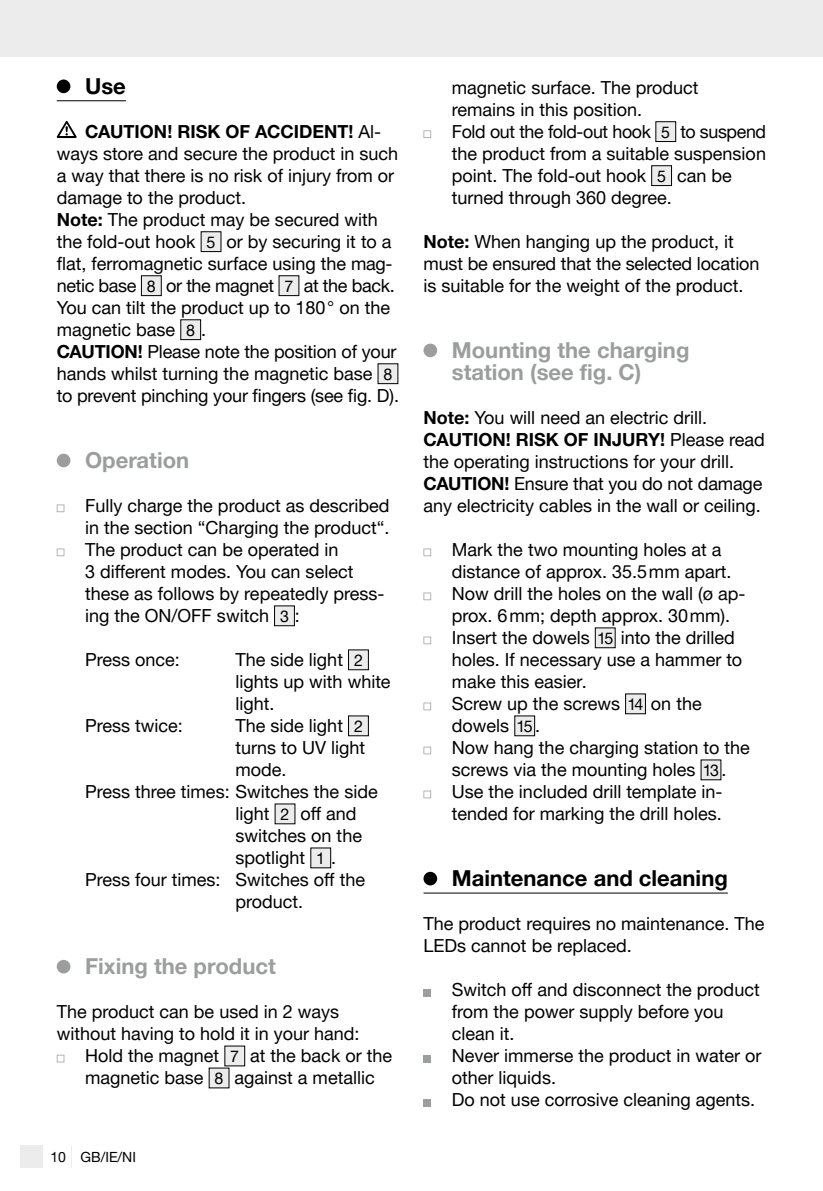
<style>
.page{position:relative;width:823px;height:1191px;background:#fff}
.page>*{position:absolute;margin:0;border:0;box-sizing:border-box;transform-origin:0 0}
.t1{font:700 22px/22px "Helvetica Neue Parkside";color:#9c9d9d}
.t2{font:700 22px "Helvetica Neue Parkside";color:#000}
.t3{font:18px/22px "Helvetica Neue Parkside";color:#000}
.t4{font:14px "Helvetica Neue Parkside";color:#000}
.s1{font-weight:700}
.s2{font-size:16px}
</style>
<div class="page">
<div style="left:0;top:0;width:822px;height:57px;background:#ececec"></div>
<div style="left:20px;top:1145px;width:23px;height:23px;background:#ececec"></div>
<svg style="left:71px;top:1146px;width:1px;height:22px"></svg>
<hr style="left:57px;top:100px;width:69px;height:1px;background:#000">
<div style="left:57px;top:79px;width:13px;height:14px;background:#000;border-radius:50%"></div>
<svg style="left:57px;top:121px;width:20px;height:17px"></svg>
<div style="left:201px;top:232px;width:20px;height:20px;background:#ececec"></div>
<div style="left:200px;top:231px;width:21px;height:21px;border:1px solid #000"></div>
<div style="left:141px;top:276px;width:20px;height:20px;background:#ececec"></div>
<div style="left:141px;top:275px;width:21px;height:21px;border:1px solid #000"></div>
<div style="left:279px;top:276px;width:20px;height:20px;background:#ececec"></div>
<div style="left:278px;top:275px;width:21px;height:21px;border:1px solid #000"></div>
<div style="left:181px;top:320px;width:19px;height:20px;background:#ececec"></div>
<div style="left:180px;top:319px;width:21px;height:21px;border:1px solid #000"></div>
<div style="left:378px;top:364px;width:19px;height:20px;background:#ececec"></div>
<div style="left:57px;top:453px;width:13px;height:14px;background:#9c9d9d;border-radius:50%"></div>
<svg style="left:57px;top:504px;width:7px;height:8px"></svg>
<svg style="left:57px;top:548px;width:7px;height:8px"></svg>
<div style="left:274px;top:606px;width:20px;height:20px;background:#ececec"></div>
<div style="left:274px;top:605px;width:21px;height:21px;border:1px solid #000"></div>
<div style="left:348px;top:650px;width:20px;height:20px;background:#ececec"></div>
<div style="left:348px;top:649px;width:20px;height:21px;border:1px solid #000"></div>
<div style="left:348px;top:716px;width:20px;height:20px;background:#ececec"></div>
<div style="left:275px;top:804px;width:20px;height:20px;background:#ececec"></div>
<div style="left:310px;top:848px;width:20px;height:20px;background:#ececec"></div>
<div style="left:57px;top:959px;width:13px;height:14px;background:#9c9d9d;border-radius:50%"></div>
<svg style="left:57px;top:1054px;width:7px;height:8px"></svg>
<div style="left:225px;top:1046px;width:19px;height:20px;background:#ececec"></div>
<div style="left:209px;top:1068px;width:20px;height:20px;background:#ececec"></div>
<hr style="left:423px;top:892px;width:304px;height:1px;background:#000">
<svg style="left:423px;top:130px;width:8px;height:8px"></svg>
<div style="left:655px;top:122px;width:20px;height:20px;background:#ececec"></div>
<div style="left:655px;top:121px;width:20px;height:21px;border:1px solid #000"></div>
<div style="left:651px;top:166px;width:20px;height:20px;background:#ececec"></div>
<div style="left:650px;top:165px;width:21px;height:21px;border:1px solid #000"></div>
<div style="left:423px;top:343px;width:14px;height:14px;background:#9c9d9d;border-radius:50%"></div>
<svg style="left:423px;top:548px;width:8px;height:8px"></svg>
<svg style="left:423px;top:592px;width:8px;height:8px"></svg>
<svg style="left:423px;top:636px;width:8px;height:8px"></svg>
<div style="left:595px;top:628px;width:19px;height:20px;background:#ececec"></div>
<div style="left:594px;top:627px;width:21px;height:21px;border:1px solid #000"></div>
<svg style="left:423px;top:702px;width:8px;height:8px"></svg>
<div style="left:625px;top:694px;width:20px;height:20px;background:#ececec"></div>
<div style="left:514px;top:716px;width:20px;height:20px;background:#ececec"></div>
<svg style="left:423px;top:746px;width:8px;height:8px"></svg>
<div style="left:700px;top:760px;width:20px;height:20px;background:#ececec"></div>
<svg style="left:423px;top:790px;width:8px;height:8px"></svg>
<div style="left:423px;top:871px;width:14px;height:14px;background:#000;border-radius:50%"></div>
<div style="left:423px;top:988px;width:8px;height:8px;background:#9c9d9d"></div>
<div style="left:423px;top:1054px;width:8px;height:8px;background:#9c9d9d"></div>
<div style="left:423px;top:1098px;width:8px;height:8px;background:#9c9d9d"></div>
<p class="t2" style="left:85px;top:74px;width:42px">Use</p>
<p class="t3" style="left:57px;top:121px;width:344px;text-indent:28px"><span class="s1">CAUTION! RISK OF ACCIDENT!</span> Al&shy;ways store and secure the product in such a way that there is no risk of injury from or damage to the product.<br><span class="s1">Note:</span> The product may be secured with the fold-out hook <span class="s2">5</span> or by securing it to a flat, ferromagnetic surface using the mag&shy;netic base <span class="s2">8</span> or the magnet <span class="s2">7</span> at the back.<br>You can tilt the product up to 180 ° on the magnetic base <span class="s2">8</span> .<br><span class="s1">CAUTION!</span> Please note the position of your hands whilst turning the magnetic base <span class="s2">8 </span>to prevent pinching your fingers (see fig. D).</p>
<p class="t1" style="left:85px;top:449px;width:105px">Operation</p>
<p class="t3" style="left:85px;top:495px;width:306px">Fully charge the product as described in the section “Charging the product“.<br>The product can be operated in<br>3 different modes. You can select these as follows by repeatedly press&shy;ing the ON/OFF switch <span class="s2">3</span> :</p>
<p class="t3" style="left:85px;top:649px;width:96px">Press once:</p>
<p class="t3" style="left:235px;top:649px;width:156px">The side light <span class="s2">2 </span>lights up with white light.</p>
<p class="t3" style="left:85px;top:715px;width:99px">Press twice:</p>
<p class="t3" style="left:235px;top:715px;width:129px">The side light <span class="s2">2</span></p>
<p class="t3" style="left:235px;top:737px;width:131px">turns to UV light</p>
<p class="t3" style="left:235px;top:759px;width:53px">mode.</p>
<p class="t3" style="left:85px;top:781px;width:294px">Press three times: Switches the side</p>
<p class="t3" style="left:235px;top:803px;width:122px">light <span class="s2">2</span> off and</p>
<p class="t3" style="left:235px;top:825px;width:128px">switches on the</p>
<p class="t3" style="left:235px;top:847px;width:102px">spotlight <span class="s2">1</span> .</p>
<p class="t3" style="left:85px;top:869px;width:281px">Press four times: Switches off the</p>
<p class="t3" style="left:235px;top:891px;width:69px">product.</p>
<p class="t1" style="left:85px;top:955px;width:192px">Fixing the product</p>
<p class="t3" style="left:57px;top:1001px;width:284px">The product can be used in 2 ways</p>
<p class="t3" style="left:57px;top:1023px;width:304px">without having to hold it in your hand:</p>
<p class="t3" style="left:85px;top:1045px;width:308px">Hold the magnet <span class="s2">7</span> at the back or the</p>
<p class="t3" style="left:85px;top:1067px;width:291px">magnetic base <span class="s2">8</span> against a metallic</p>
<p class="t4" style="left:50px;top:1149px;width:87px">10 GB/IE/NI</p>
<p class="t3" style="left:451px;top:77px;width:315px">magnetic surface. The product remains in this position.<br>Fold out the fold-out hook <span class="s2">5</span> to suspend the product from a suitable suspension point. The fold-out hook <span class="s2">5</span> can be turned through 360 degree.</p>
<p class="t3" style="left:423px;top:231px;width:337px"><span class="s1">Note:</span> When hanging up the product, it must be ensured that the selected location is suitable for the weight of the product.</p>
<p class="t1" style="left:451px;top:339px;width:239px">Mounting the charging station (see fig. C)</p>
<p class="t3" style="left:423px;top:407px;width:342px"><span class="s1">Note:</span> You will need an electric drill.<br><span class="s1">CAUTION! RISK OF INJURY!</span> Please read the operating instructions for your drill.<br><span class="s1">CAUTION!</span> Ensure that you do not damage any electricity cables in the wall or ceiling.</p>
<p class="t3" style="left:451px;top:539px;width:299px">Mark the two mounting holes at a distance of approx. 35.5 mm apart.<br>Now drill the holes on the wall (ø ap&shy;prox. 6 mm; depth approx. 30 mm).<br>Insert the dowels <span class="s2">15</span> into the drilled holes. If necessary use a hammer to make this easier.<br>Screw up the screws <span class="s2">14</span> on the dowels <span class="s2">15</span> .<br>Now hang the charging station to the screws via the mounting holes <span class="s2">13</span> .<br>Use the included drill template in&shy;tended for marking the drill holes.</p>
<p class="t2" style="left:451px;top:866px;width:277px">Maintenance and cleaning</p>
<p class="t3" style="left:423px;top:913px;width:342px">The product requires no maintenance. The<br>LEDs cannot be replaced.</p>
<p class="t3" style="left:451px;top:979px;width:311px">Switch off and disconnect the product from the power supply before you clean it.<br>Never immerse the product in water or other liquids.<br>Do not use corrosive cleaning agents.</p>
</div>
